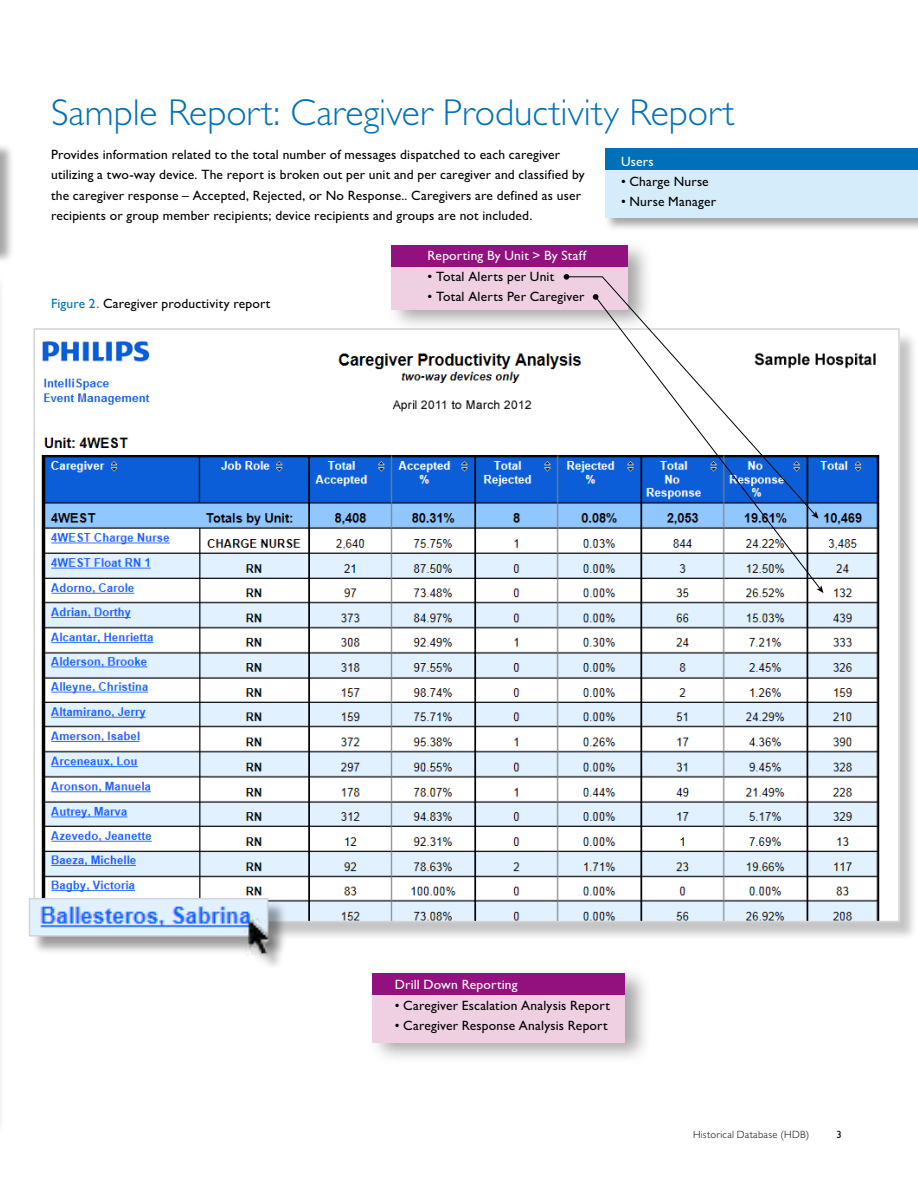
<style>
.page{position:relative;width:918px;height:1188px;background:#fff}
.page>*{position:absolute;margin:0;border:0;box-sizing:border-box;transform-origin:0 0}
.t1{font:37.5px "Gill Sans Alt One WGL Light";color:#0071b9}
.t2{font:13.5px/20.2px "Gill Sans Alt One WGL";letter-spacing:.015em;color:#000}
.t3{font:13.5px "Gill Sans Alt One WGL";letter-spacing:.015em;color:#fff}
.t4{font:10.5px "Gill Sans Alt One WGL Light";letter-spacing:.025em;color:#000}
.t5{font:10.5px "Gill Sans Alt One WGL";color:#000}
.s1{color:#0071b9}
</style>
<div class="page">
<div style="left:36px;top:331px;width:882px;height:610px;background:#000;opacity:.23"></div>
<img style="left:37px;top:332px;width:860px;height:587px">
<div style="left:0;top:142px;width:15px;height:122px;background:#000;opacity:.35"></div>
<div style="left:604px;top:150px;width:314px;height:82px;background:#000;opacity:.35"></div>
<div style="left:605px;top:151px;width:313px;height:67px;background:#d5edfa"></div>
<div style="left:605px;top:148px;width:313px;height:21px;background:#0071b9"></div>
<div style="left:368px;top:965px;width:283px;height:99px;background:#000;opacity:.35"></div>
<div style="left:372px;top:974px;width:253px;height:68px;background:#efd0e2"></div>
<div style="left:372px;top:974px;width:253px;height:21px;background:#93117e"></div>
<div style="left:0;top:272px;width:5px;height:864px;background:#fbfbfb"></div>
<div style="left:386px;top:238px;width:268px;height:93px;background:#000;opacity:.35"></div>
<div style="left:391px;top:247px;width:237px;height:63px;background:#efd0e2"></div>
<div style="left:391px;top:245px;width:237px;height:21px;background:#93117e"></div>
<div style="left:31px;top:900px;width:256px;height:55px;background:#000;opacity:.38"></div>
<img style="left:32px;top:901px;width:233px;height:33px">
<div style="left:29px;top:898px;width:239px;height:39px;border:2px solid #d3d4d5"></div>
<div style="left:247px;top:921px;width:37px;height:47px;background:#000;opacity:.33"></div>
<img style="left:245px;top:919px;width:27px;height:36px">
<svg style="left:566px;top:276px;width:88px;height:240px"></svg>
<svg style="left:564px;top:274px;width:5px;height:6px"></svg>
<svg style="left:595px;top:296px;width:226px;height:294px"></svg>
<svg style="left:817px;top:585px;width:7px;height:8px"></svg>
<svg style="left:592px;top:294px;width:7px;height:6px"></svg>
<h1 class="t1" style="left:51px;top:88px;width:685px">Sample Report: Caregiver Productivity Report</h1>
<p class="t2" style="left:51px;top:144px;width:535px">Provides information related to the total number of messages dispatched to each caregiver utilizing a two-way device. The report is broken out per unit and per caregiver and classified by the caregiver response – Accepted, Rejected, or No Response.. Caregivers are defined as user recipients or group member recipients; device recipients and groups are not included.</p>
<p class="t2" style="left:51px;top:293px;width:221px"><span class="s1">Figure 2.</span> Caregiver productivity report</p>
<p class="t3" style="left:428px;top:246px;width:160px">Reporting By Unit &gt; By Staff</p>
<p class="t2" style="left:428px;top:266px;width:128px">• Total Alerts per Unit</p>
<p class="t2" style="left:428px;top:286px;width:158px">• Total Alerts Per Caregiver</p>
<p class="t3" style="left:621px;top:152px;width:34px">Users</p>
<p class="t2" style="left:621px;top:171px;width:89px">• Charge Nurse</p>
<p class="t2" style="left:621px;top:191px;width:97px">• Nurse Manager</p>
<p class="t3" style="left:395px;top:975px;width:124px">Drill Down Reporting</p>
<p class="t2" style="left:395px;top:995px;width:217px">• Caregiver Escalation Analysis Report</p>
<p class="t2" style="left:395px;top:1015px;width:214px">• Caregiver Response Analysis Report</p>
<p class="t4" style="left:693px;top:1127px;width:118px">Historical Database (HDB)</p>
<p class="t5" style="left:837px;top:1127px;width:7px">3</p>
</div>
